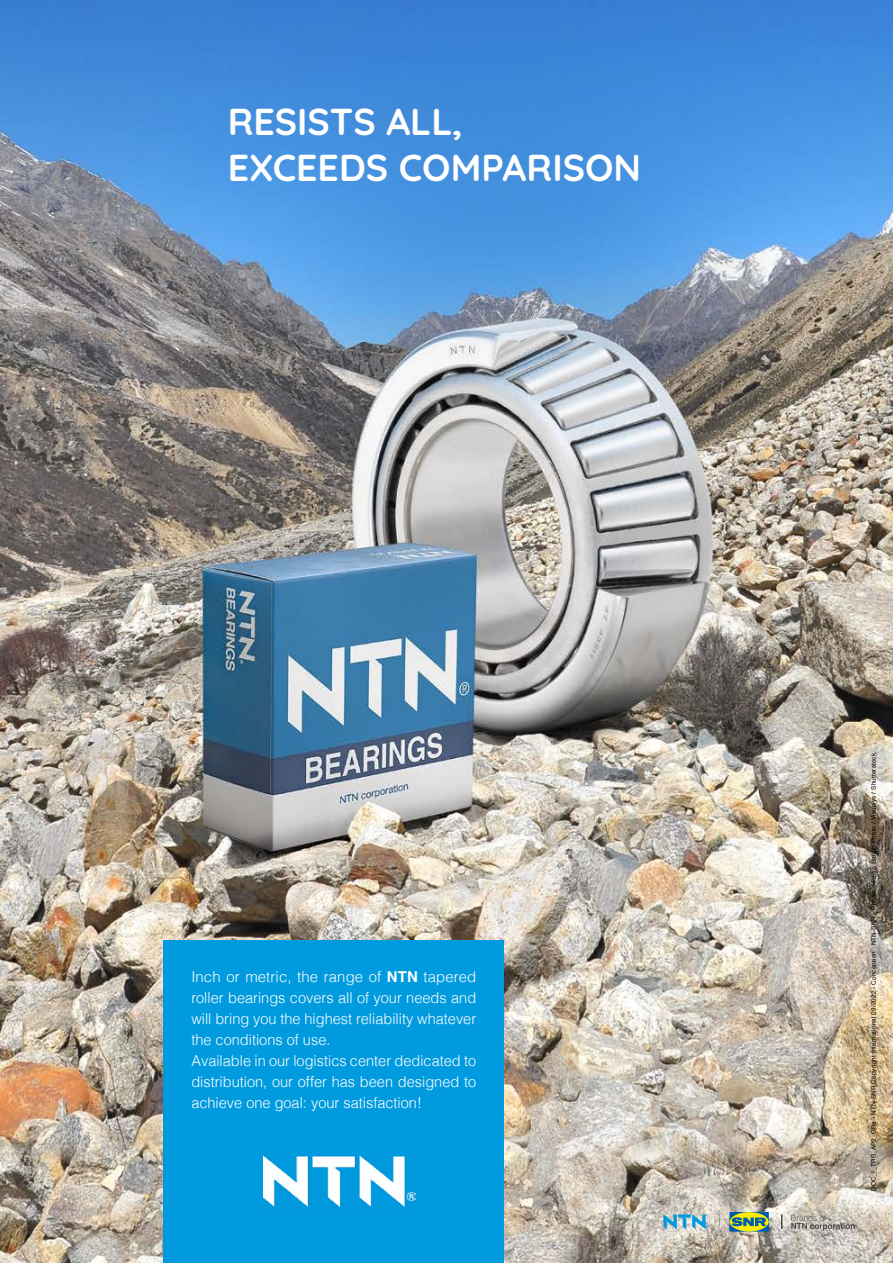
<style>
.page{position:relative;width:893px;height:1263px;background:#fff}
.page>*{position:absolute;margin:0;border:0;box-sizing:border-box;transform-origin:0 0}
.t1{font:300 37.5px/46.5px "Quicksand";color:#fff}
.t2{font:300 15px/21px "Helvetica";color:#fff}
.t3{font:6.3px "Helvetica";letter-spacing:.02em;color:#000}
.s1{font-weight:700}
</style>
<div class="page">
<img style="left:0;top:0;width:893px;height:1263px">
<div style="left:164px;top:941px;width:340px;height:322px;background:#009adf"></div>
<img style="left:263px;top:1155px;width:152px;height:53px">
<svg style="left:729px;top:1212px;width:43px;height:19px"></svg>
<svg style="left:663px;top:1214px;width:46px;height:15px"></svg>
<svg style="left:781px;top:1214px;width:1px;height:15px"></svg>
<svg style="left:791px;top:1215px;width:64px;height:15px"></svg>
<h1 class="t1" style="left:228px;top:94px;width:415px">RESISTS ALL,<br>EXCEEDS COMPARISON</h1>
<p class="t2" style="left:191px;top:965px;width:286px">Inch or metric, the range of <span class="s1">NTN</span> tapered roller bearings covers all of your needs and will bring you the highest reliability whatever the conditions of use.<br>Available in our logistics center dedicated to distribution, our offer has been designed to achieve one goal: your satisfaction!</p>
<p class="t3" style="left:869px;top:1191px;width:441px;rotate:-90deg">DOC_I_TRB_AP2_GBa - NTN-SNR Copyright International 09/2022 - Conception : NTN-SNR - Photos : Pedro Studio Photo / Visuelys / Shutterstock.</p>
</div>
